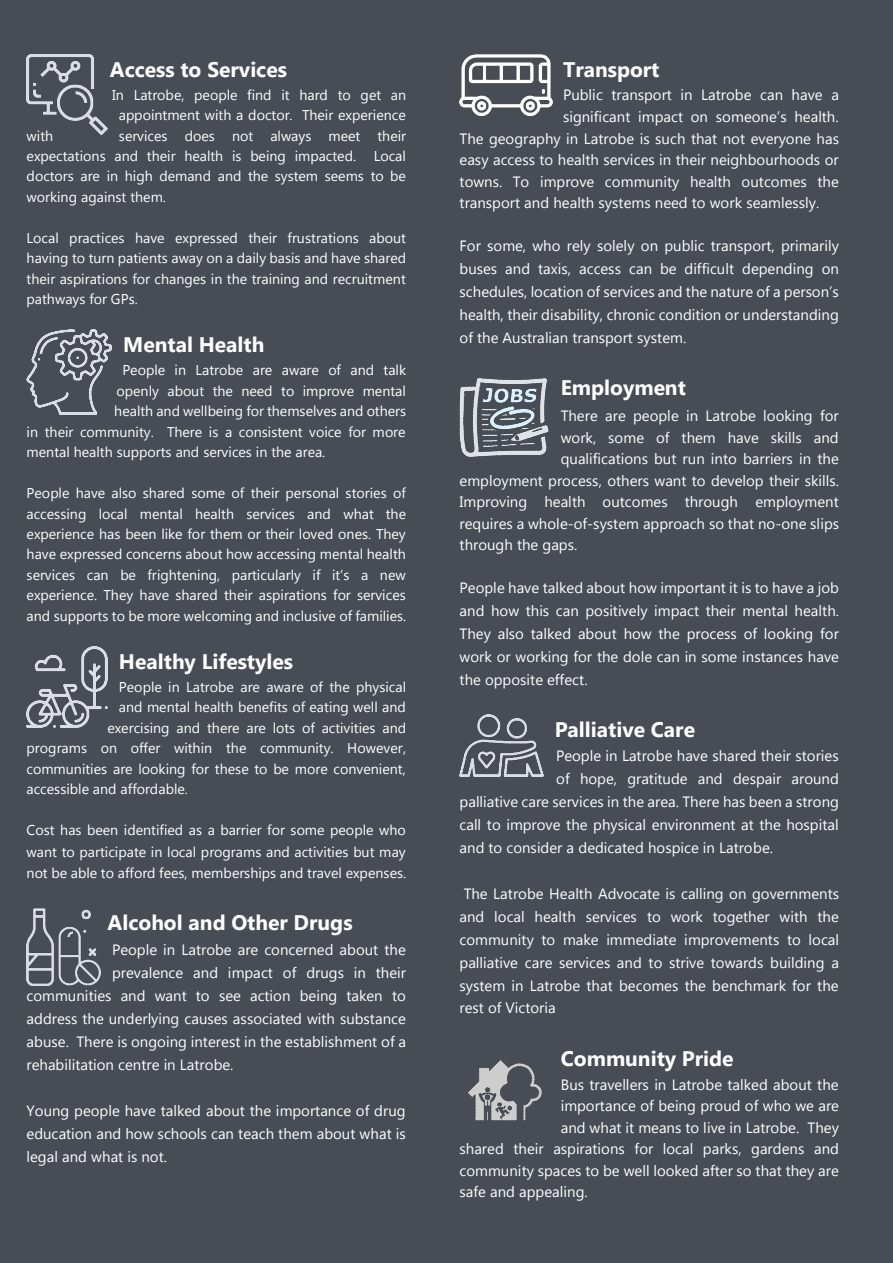
<style>
.page{position:relative;width:893px;height:1263px;background:#474c55}
.page>*{position:absolute;margin:0;border:0;box-sizing:border-box;transform-origin:0 0}
.t1{font:700 21px "Lao UI";color:#fff}
.t2{font:15px/23px "Lao UI";color:#fff;text-align:justify}
.t3{font:14.25px/20.4px "Lao UI";color:#fff;text-align:justify}
</style>
<div class="page">
<img style="left:27px;top:54px;width:81px;height:81px">
<img style="left:27px;top:330px;width:84px;height:84px">
<img style="left:27px;top:647px;width:81px;height:80px">
<img style="left:27px;top:908px;width:74px;height:78px">
<img style="left:459px;top:54px;width:93px;height:61px">
<img style="left:459px;top:378px;width:90px;height:79px">
<img style="left:459px;top:715px;width:85px;height:62px">
<img style="left:468px;top:1060px;width:74px;height:61px">
<h1 class="t1" style="left:110px;top:55px;width:178px">Access to Services</h1>
<p class="t3" style="left:112px;top:84px;width:296px;text-align:center">In Latrobe, people find it hard to get an appointment with a doctor. Their experience</p>
<p class="t3" style="left:27px;top:125px;width:381px;text-indent:92px">services does not always meet their expectations and their health is being impacted. Local doctors are in high demand and the system seems to be working against them.</p>
<p class="t3" style="left:27px;top:227px;width:381px">Local practices have expressed their frustrations about having to turn patients away on a daily basis and have shared their aspirations for changes in the training and recruitment pathways for GPs.</p>
<h1 class="t1" style="left:123px;top:331px;width:143px">Mental Health</h1>
<p class="t3" style="left:122px;top:360px;width:285px">People in Latrobe are aware of and talk</p>
<p class="t3" style="left:117px;top:380px;width:291px">openly about the need to improve mental</p>
<p class="t3" style="left:114px;top:400px;width:293px">health and wellbeing for themselves and others</p>
<p class="t3" style="left:27px;top:421px;width:381px">in their community. There is a consistent voice for more</p>
<p class="t3" style="left:27px;top:441px;width:300px">mental health supports and services in the area.</p>
<p class="t3" style="left:27px;top:482px;width:381px">People have also shared some of their personal stories of accessing local mental health services and what the experience has been like for them or their loved ones. They have expressed concerns about how accessing mental health services can be frightening, particularly if it’s a new experience. They have shared their aspirations for services and supports to be more welcoming and inclusive of families.</p>
<h1 class="t1" style="left:119px;top:647px;width:176px">Healthy Lifestyles</h1>
<p class="t3" style="left:119px;top:676px;width:289px">People in Latrobe are aware of the physical</p>
<p class="t3" style="left:119px;top:696px;width:288px">and mental health benefits of eating well and</p>
<p class="t3" style="left:107px;top:717px;width:300px">exercising and there are lots of activities and</p>
<p class="t3" style="left:27px;top:737px;width:381px">programs on offer within the community. However,</p>
<p class="t3" style="left:27px;top:758px;width:381px">communities are looking for these to be more convenient,</p>
<p class="t3" style="left:27px;top:778px;width:163px">accessible and affordable.</p>
<p class="t3" style="left:27px;top:818px;width:381px;line-height:21.8px">Cost has been identified as a barrier for some people who want to participate in local programs and activities but may not be able to afford fees, memberships and travel expenses.</p>
<h1 class="t1" style="left:108px;top:908px;width:246px">Alcohol and Other Drugs</h1>
<p class="t2" style="left:112px;top:938px;width:295px">People in Latrobe are concerned about the</p>
<p class="t2" style="left:112px;top:961px;width:295px">prevalence and impact of drugs in their</p>
<p class="t2" style="left:27px;top:984px;width:381px">communities and want to see action being taken to</p>
<p class="t2" style="left:27px;top:1006px;width:381px">address the underlying causes associated with substance</p>
<p class="t2" style="left:27px;top:1029px;width:381px">abuse. There is ongoing interest in the establishment of a</p>
<p class="t2" style="left:27px;top:1052px;width:208px">rehabilitation centre in Latrobe.</p>
<p class="t2" style="left:27px;top:1098px;width:381px">Young people have talked about the importance of drug education and how schools can teach them about what is legal and what is not.</p>
<p class="t3" style="left:27px;top:125px;width:28px">with</p>
<h1 class="t1" style="left:563px;top:55px;width:98px">Transport</h1>
<p class="t2" style="left:563px;top:83px;width:277px">Public transport in Latrobe can have a</p>
<p class="t2" style="left:563px;top:104px;width:277px">significant impact on someone’s health.</p>
<p class="t2" style="left:460px;top:126px;width:381px">The geography in Latrobe is such that not everyone has</p>
<p class="t2" style="left:460px;top:148px;width:381px">easy access to health services in their neighbourhoods or</p>
<p class="t2" style="left:460px;top:169px;width:381px">towns. To improve community health outcomes the</p>
<p class="t2" style="left:460px;top:191px;width:361px">transport and health systems need to work seamlessly.</p>
<p class="t2" style="left:460px;top:234px;width:381px">For some, who rely solely on public transport, primarily buses and taxis, access can be difficult depending on schedules, location of services and the nature of a person’s health, their disability, chronic condition or understanding of the Australian transport system.</p>
<h1 class="t1" style="left:561px;top:374px;width:127px">Employment</h1>
<p class="t2" style="left:561px;top:403px;width:280px">There are people in Latrobe looking for</p>
<p class="t2" style="left:561px;top:425px;width:279px">work, some of them have skills and</p>
<p class="t2" style="left:561px;top:447px;width:280px">qualifications but run into barriers in the</p>
<p class="t2" style="left:460px;top:468px;width:381px">employment process, others want to develop their skills.</p>
<p class="t2" style="left:460px;top:490px;width:381px">Improving health outcomes through employment</p>
<p class="t2" style="left:460px;top:511px;width:381px">requires a whole-of-system approach so that no-one slips</p>
<p class="t2" style="left:460px;top:533px;width:119px">through the gaps.</p>
<p class="t2" style="left:460px;top:576px;width:381px">People have talked about how important it is to have a job and how this can positively impact their mental health.<br>They also talked about how the process of looking for work or working for the dole can in some instances have the opposite effect.</p>
<h1 class="t1" style="left:555px;top:716px;width:142px">Palliative Care</h1>
<p class="t2" style="left:556px;top:744px;width:284px">People in Latrobe have shared their stories</p>
<p class="t2" style="left:556px;top:767px;width:284px">of hope, gratitude and despair around</p>
<p class="t2" style="left:460px;top:789px;width:381px">palliative care services in the area. There has been a strong</p>
<p class="t2" style="left:460px;top:813px;width:381px">call to improve the physical environment at the hospital</p>
<p class="t2" style="left:460px;top:835px;width:315px">and to consider a dedicated hospice in Latrobe.</p>
<p class="t2" style="left:460px;top:881px;width:381px">The Latrobe Health Advocate is calling on governments and local health services to work together with the community to make immediate improvements to local palliative care services and to strive towards building a system in Latrobe that becomes the benchmark for the rest of Victoria</p>
<h1 class="t1" style="left:561px;top:1044px;width:174px">Community Pride</h1>
<p class="t2" style="left:561px;top:1072px;width:279px">Bus travellers in Latrobe talked about the</p>
<p class="t2" style="left:561px;top:1094px;width:280px">importance of being proud of who we are</p>
<p class="t2" style="left:561px;top:1115px;width:280px">and what it means to live in Latrobe. They</p>
<p class="t2" style="left:460px;top:1137px;width:381px">shared their aspirations for local parks, gardens and</p>
<p class="t2" style="left:460px;top:1158px;width:381px">community spaces to be well looked after so that they are</p>
<p class="t2" style="left:460px;top:1180px;width:130px">safe and appealing.</p>
</div>
